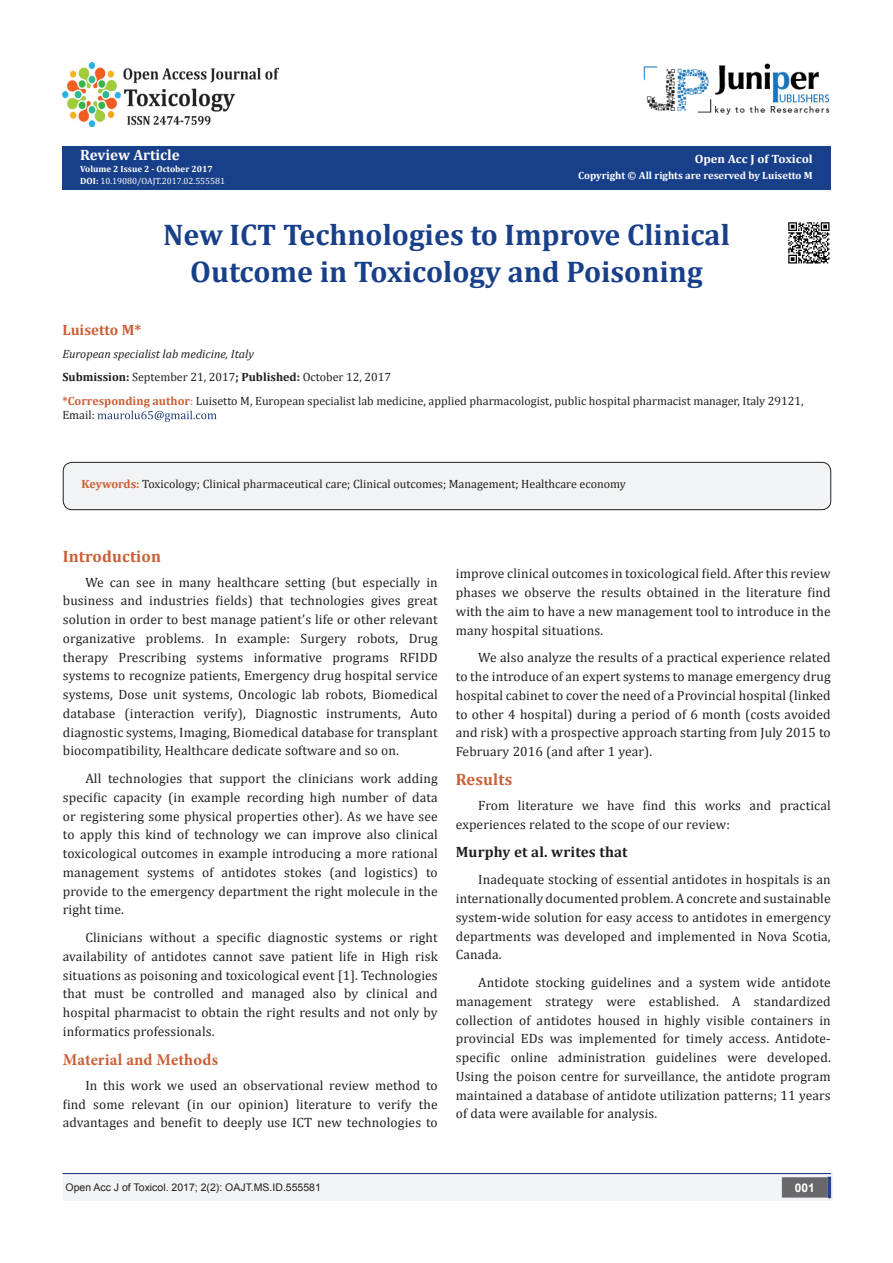
<style>
.page{position:relative;width:893px;height:1263px;background:#fff}
.page>*{position:absolute;margin:0;border:0;box-sizing:border-box;transform-origin:0 0}
.t1{font:700 30px "Cambria";color:#183f89}
.t2{font:700 16.5px "Cambria";letter-spacing:.01em;color:#ca5f37}
.t3{font:700 16.5px "Minion Pro";letter-spacing:.01em;color:#ca5f37}
.t4{font:700 15px "Cambria";letter-spacing:.01em;color:#231f20}
.t5{font:700 15px "Cambria";color:#fff}
.t6{font:700 15px "Cambria";color:#ca5f37}
.t7{font:13.5px/18.8px "Cambria";letter-spacing:.01em;color:#231f20;text-align:justify}
.t8{font:12px/14.4px "Cambria";color:#231f20}
.t9{font:italic 12px "Cambria";color:#231f20}
.t10{font:700 12px "Cambria";color:#fff;scale:1.05 1}
.t11{font:700 12px "Arial";color:#fff}
.t12{font:10.5px "Arial";color:#231f20}
.t13{font:700 10.5px "Cambria";color:#fff}
.t14{font:9px "Cambria";color:#fff}
.t15{font:700 9px "Cambria";color:#fff}
.s1{font-weight:700}
.s2{font-weight:700;color:#ca5f37}
.s3{color:#ca5f37}
</style>
<div class="page">
<div style="left:62px;top:146px;width:769px;height:44px;background:#183f89"></div>
<svg style="left:98px;top:411px;width:119px;height:11px"></svg>
<img style="left:62px;top:62px;width:216px;height:64px">
<div style="left:63px;top:1173px;width:770px;height:28px;background:#f2f3f4"></div>
<div style="left:783px;top:1178px;width:44px;height:19px;background:#68676a"></div>
<div style="left:782px;top:1177px;width:46px;height:20px;border:2px solid #68676a"></div>
<div style="left:828px;top:1177px;width:3px;height:21px;background:#1c6d90;border:2px solid #253f8e"></div>
<hr style="left:63px;top:1173px;width:768px;height:1px;background:#253f8e">
<img style="left:643px;top:63px;width:187px;height:52px">
<div style="left:63px;top:462px;width:768px;height:48px;background:#f2f3f4;border-radius:9px"></div>
<div style="left:63px;top:462px;width:768px;height:48px;border:1px solid #231f20;border-radius:9px"></div>
<img style="left:788px;top:222px;width:42px;height:42px">
<p class="t5" style="left:80px;top:144px;width:101px">Review Article</p>
<p class="t15" style="left:80px;top:163px;width:134px">Volume 2 Issue 2 - October 2017</p>
<p class="t14" style="left:80px;top:176px;width:146px"><span class="s1">DOI:</span> 10.19080/OAJT.2017.02.555581</p>
<p class="t10" style="left:695px;top:151px;width:114px">Open Acc J of Toxicol</p>
<p class="t13" style="left:578px;top:168px;width:236px">Copyright © All rights are reserved by Luisetto M</p>
<p class="t1" style="left:163px;top:213px;width:568px">New ICT Technologies to Improve Clinical</p>
<p class="t1" style="left:190px;top:251px;width:514px">Outcome in Toxicology and Poisoning</p>
<p class="t6" style="left:62px;top:319px;width:80px">Luisetto M*</p>
<p class="t9" style="left:62px;top:345px;width:193px">European specialist lab medicine, Italy</p>
<p class="t8" style="left:62px;top:370px;width:330px"><span class="s1">Submission:</span> September 21, 2017<span class="s1">; Published:</span> October 12, 2017</p>
<p class="t8" style="left:62px;top:393px;width:743px"><span class="s2">*Corresponding author</span><span class="s3">:</span> Luisetto M, European specialist lab medicine, applied pharmacologist, public hospital pharmacist manager, Italy 29121,<br>Email:</p>
<p class="t8" style="left:82px;top:476px;width:546px"><span class="s2">Keywords:</span> Toxicology; Clinical pharmaceutical care; Clinical outcomes; Management; Healthcare economy</p>
<p class="t2" style="left:63px;top:544px;width:100px">Introduction</p>
<p class="t7" style="left:63px;top:572px;width:376px;text-indent:22px">We can see in many healthcare setting (but especially in business and industries fields) that technologies gives great solution in order to best manage patient’s life or other relevant organizative problems. In example: Surgery robots, Drug therapy Prescribing systems informative programs RFIDD systems to recognize patients, Emergency drug hospital service systems, Dose unit systems, Oncologic lab robots, Biomedical database (interaction verify), Diagnostic instruments, Auto diagnostic systems, Imaging, Biomedical database for transplant biocompatibility, Healthcare dedicate software and so on.</p>
<p class="t7" style="left:63px;top:769px;width:376px;text-indent:22px">All technologies that support the clinicians work adding specific capacity (in example recording high number of data or registering some physical properties other). As we have see to apply this kind of technology we can improve also clinical toxicological outcomes in example introducing a more rational management systems of antidotes stokes (and logistics) to provide to the emergency department the right molecule in the right time.</p>
<p class="t7" style="left:63px;top:928px;width:376px;text-indent:22px">Clinicians without a specific diagnostic systems or right availability of antidotes cannot save patient life in High risk situations as poisoning and toxicological event [1]. Technologies that must be controlled and managed also by clinical and hospital pharmacist to obtain the right results and not only by informatics professionals.</p>
<p class="t3" style="left:63px;top:1048px;width:157px">Material and Methods</p>
<p class="t7" style="left:63px;top:1076px;width:376px;text-indent:22px">In this work we used an observational review method to find some relevant (in our opinion) literature to verify the advantages and benefit to deeply use ICT new technologies to</p>
<p class="t7" style="left:456px;top:564px;width:376px">improve clinical outcomes in toxicological field. After this review phases we observe the results obtained in the literature find with the aim to have a new management tool to introduce in the many hospital situations.</p>
<p class="t7" style="left:456px;top:648px;width:376px;text-indent:22px">We also analyze the results of a practical experience related to the introduce of an expert systems to manage emergency drug hospital cabinet to cover the need of a Provincial hospital (linked to other 4 hospital) during a period of 6 month (costs avoided and risk) with a prospective approach starting from July 2015 to February 2016 (and after 1 year).</p>
<p class="t2" style="left:456px;top:768px;width:58px">Results</p>
<p class="t7" style="left:456px;top:796px;width:376px;text-indent:22px">From literature we have find this works and practical experiences related to the scope of our review:</p>
<p class="t4" style="left:456px;top:841px;width:173px">Murphy et al. writes that</p>
<p class="t7" style="left:456px;top:870px;width:376px;text-indent:22px">Inadequate stocking of essential antidotes in hospitals is an internationally documented problem. A concrete and sustainable system-wide solution for easy access to antidotes in emergency departments was developed and implemented in Nova Scotia, Canada.</p>
<p class="t7" style="left:456px;top:973px;width:376px;text-indent:22px">Antidote stocking guidelines and a system wide antidote management strategy were established. A standardized collection of antidotes housed in highly visible containers in provincial EDs was implemented for timely access. Antidote&shy;specific online administration guidelines were developed.<br>Using the poison centre for surveillance, the antidote program maintained a database of antidote utilization patterns; 11 years of data were available for analysis.</p>
<p class="t12" style="left:66px;top:1180px;width:257px">Open Acc J of Toxicol. 2017; 2(2): OAJT.MS.ID.555581</p>
<p class="t11" style="left:795px;top:1179px;width:22px">001</p>
</div>
